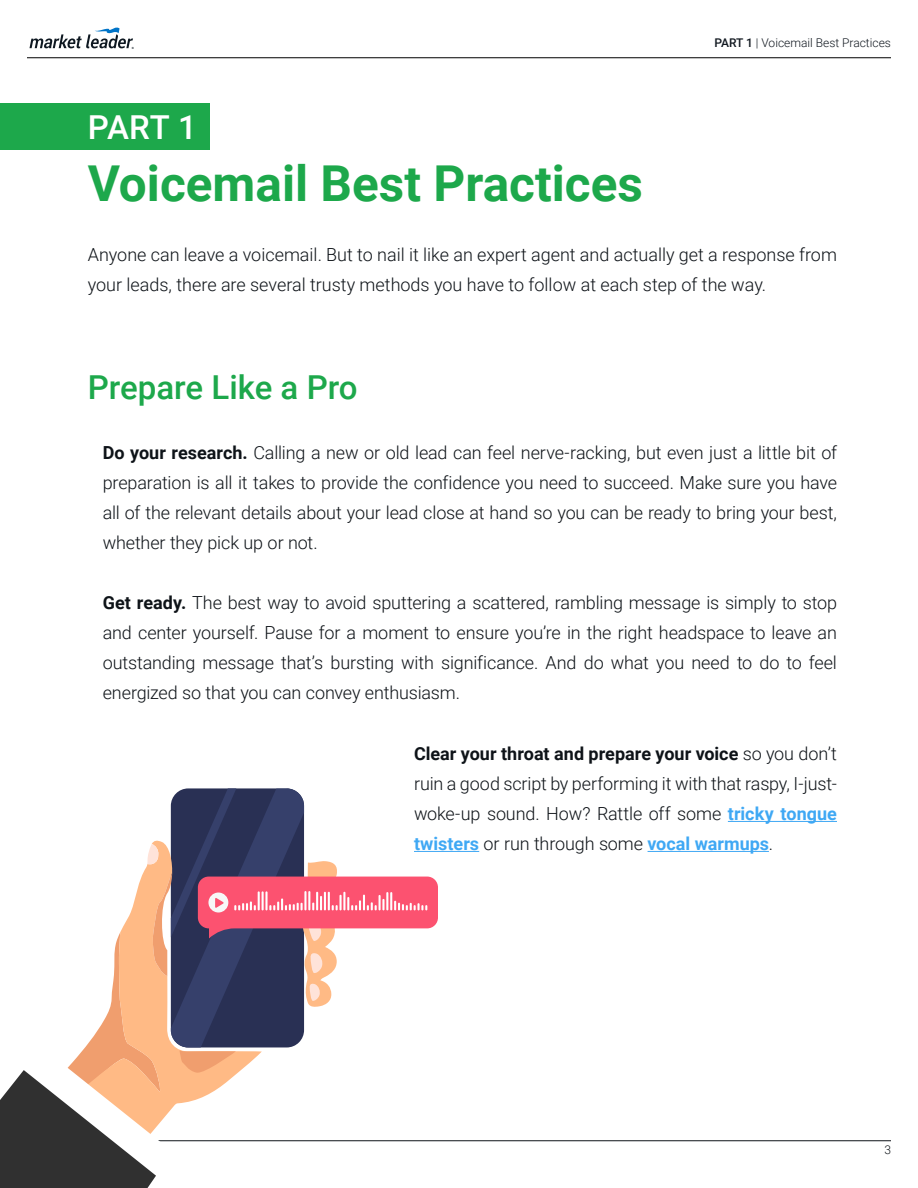
<style>
.page{position:relative;width:918px;height:1188px;background:#fff}
.page>*{position:absolute;margin:0;border:0;box-sizing:border-box;transform-origin:0 0}
.t1{font:700 49.5px "Roboto";color:#1da84b}
.t2{font:500 33px "Roboto";color:#1da84b}
.t3{font:500 33px "Roboto";color:#fff}
.t4{font:300 18px/30px "Roboto";letter-spacing:-.005em;color:#0e1318;text-align:justify}
.t5{font:300 12px "Roboto";color:#111820}
.t6{font:300 12px "Roboto";color:#0e1318}
.t7{font:700 2.85px "Helvetica";color:#0e1821}
.s1{font-weight:500}
.s2{font-weight:700}
.s3{font-weight:700;color:#3fa8f4}
</style>
<div class="page">
<hr style="left:27px;top:1140px;width:864px;height:1px;background:#0e1318">
<hr style="left:27px;top:57px;width:864px;height:1px;background:#000">
<svg style="left:30px;top:27px;width:103px;height:21px"></svg>
<svg style="left:0;top:788px;width:438px;height:400px"></svg>
<div style="left:0;top:104px;width:209px;height:46px;background:#1da84b"></div>
<hr style="left:728px;top:821px;width:109px;height:1px;background:#3fa8f4">
<hr style="left:414px;top:851px;width:65px;height:1px;background:#3fa8f4">
<hr style="left:648px;top:851px;width:121px;height:1px;background:#3fa8f4">
<p class="t7" style="left:132px;top:45px;width:4px">®</p>
<p class="t5" style="left:714px;top:35px;width:178px"><span class="s1">PART 1</span> | Voicemail Best Practices</p>
<h2 class="t3" style="left:88px;top:104px;width:111px">PART 1</h2>
<h1 class="t1" style="left:88px;top:148px;width:557px">Voicemail Best Practices</h1>
<p class="t4" style="left:88px;top:239px;width:751px">Anyone can leave a voicemail. But to nail it like an expert agent and actually get a response from your leads, there are several trusty methods you have to follow at each step of the way.</p>
<h2 class="t2" style="left:88px;top:364px;width:271px">Prepare Like a Pro</h2>
<p class="t4" style="left:103px;top:437px;width:736px"><span class="s2">Do your research.</span> Calling a new or old lead can feel nerve-racking, but even just a little bit of preparation is all it takes to provide the confidence you need to succeed. Make sure you have all of the relevant details about your lead close at hand so you can be ready to bring your best, whether they pick up or not.</p>
<p class="t4" style="left:103px;top:587px;width:736px"><span class="s2">Get ready.</span> The best way to avoid sputtering a scattered, rambling message is simply to stop and center yourself. Pause for a moment to ensure you’re in the right headspace to leave an outstanding message that’s bursting with significance. And do what you need to do to feel energized so that you can convey enthusiasm.</p>
<p class="t4" style="left:414px;top:738px;width:425px"><span class="s2">Clear your throat and prepare your voice</span> so you don’t ruin a good script by performing it with that raspy, I-just&shy;woke-up sound. How? Rattle off some <span class="s3">tricky tongue twisters</span> or run through some <span class="s3">vocal warmups</span>.</p>
<p class="t6" style="left:884px;top:1141px;width:8px">3</p>
</div>
